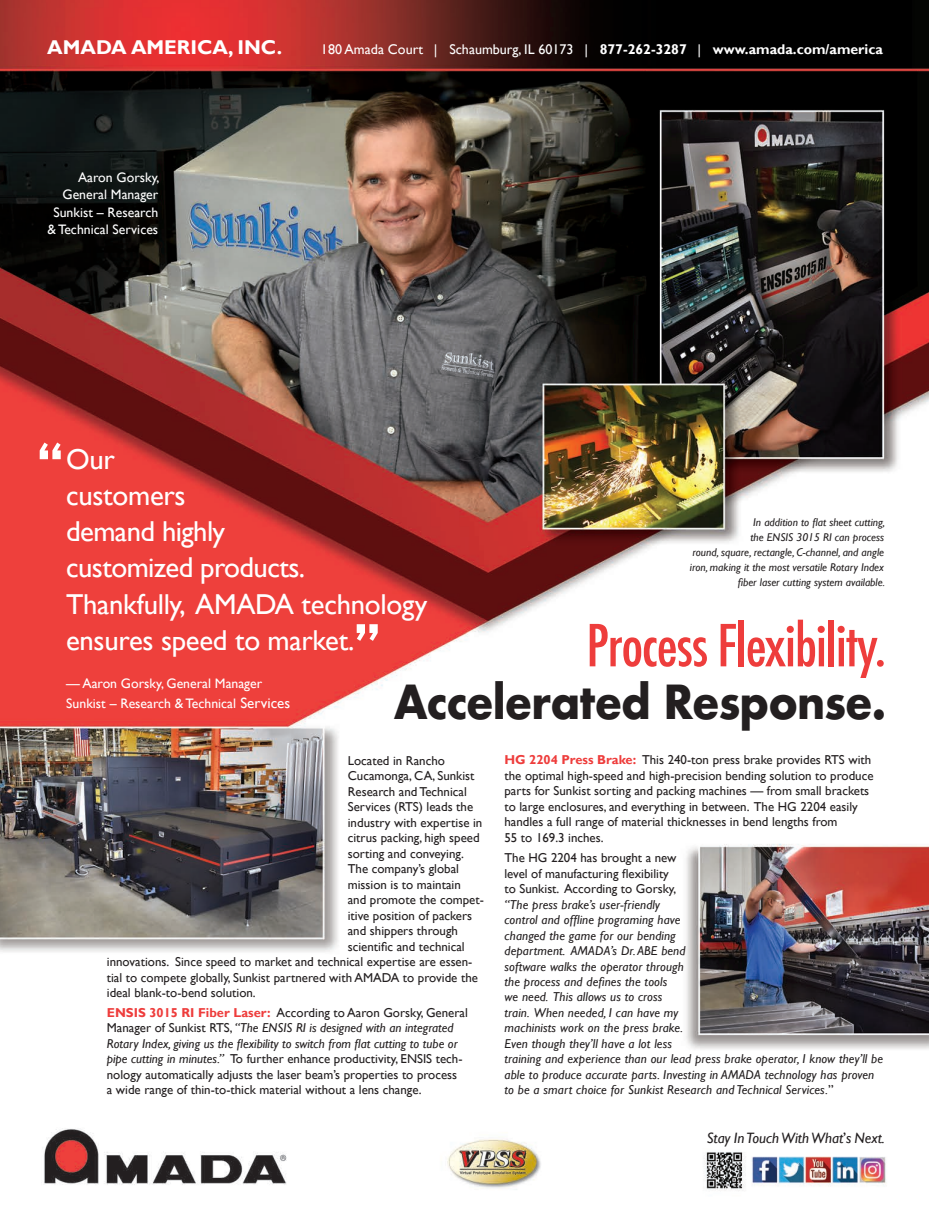
<style>
.page{position:relative;width:929px;height:1227px;background:#fff}
.page>*{position:absolute;margin:0;border:0;box-sizing:border-box;transform-origin:0 0}
.t1{font:500 condensed 56.25px "Futura";letter-spacing:-.02em;color:#ee3d3c}
.t2{font:700 45.62px "Futura";letter-spacing:-.02em;color:#231f20;scale:.93 1}
.t3{font:28.75px/36.2px "Gill Sans";letter-spacing:-.01em;color:#fff}
.t4{font:700 19.88px "Gill Sans";color:#fff}
.t5{font:italic 15px "Gill Sans";color:#231f20}
.t6{font:14.12px "Gill Sans";color:#fff}
.t7{font:13.75px/17.5px "Gill Sans";color:#fff;text-align:right}
.t8{font:12.88px/15.5px "Gill Sans";color:#231f20}
.t9{font:italic 12.88px/15.5px "Gill Sans";letter-spacing:.01em;color:#231f20}
.t10{font:italic 11.25px/15px "Gill Sans";color:#231f20;text-align:right}
.s1{font-weight:700}
.s2{font-family:"Stratum 2";font-weight:700;font-size:63.88px}
.s3{font-weight:700;color:#ee3d3c}
.s4{font-style:italic}
.s5{font-size:15px}
.s6{font-style:normal}
</style>
<div class="page">
<img style="left:0;top:0;width:928px;height:1190px">
<div style="left:706px;top:1132px;width:210px;height:21px;background:#fff"></div>
<img style="left:693px;top:1148px;width:203px;height:43px">
<h3 class="t4" style="left:47px;top:36px;width:236px">AMADA AMERICA, INC.</h3>
<p class="t6" style="left:321px;top:41px;width:563px">180 Amada Court | Schaumburg, IL 60173 | <span class="s1">877-262-3287</span> | <span class="s1">www.amada.com/america</span></p>
<p class="t7" style="left:47px;top:168px;width:114px">Aaron Gorsky,<br>General Manager<br>Sunkist – Research &amp; Technical Services</p>
<h3 class="t3" style="left:66px;top:441px;width:362px;text-indent:-30px"><span class="s2">“</span>Our<br>customers<br>demand highly<br>customized products.<br>Thankfully, AMADA technology ensures speed to market.<span class="s2">”</span></h3>
<p class="t10" style="left:689px;top:514px;width:197px">In addition to flat sheet cutting,<br>the ENSIS 3015 RI can process<br>round, square, rectangle, C-channel, and angle iron, making it the most versatile Rotary Index fiber laser cutting system available.</p>
<h1 class="t1" style="left:586px;top:609px;width:301px">Process Flexibility.</h1>
<h2 class="t2" style="left:393px;top:669px;width:530px">Accelerated Response.</h2>
<p class="t8" style="left:347px;top:752px;width:99px">Located in Rancho</p>
<p class="t8" style="left:347px;top:768px;width:128px">Cucamonga, CA, Sunkist</p>
<p class="t8" style="left:347px;top:783px;width:121px">Research and Technical</p>
<p class="t8" style="left:347px;top:799px;width:127px">Services (RTS) leads the</p>
<p class="t8" style="left:347px;top:814px;width:136px">industry with expertise in</p>
<p class="t8" style="left:347px;top:830px;width:133px">citrus packing, high speed</p>
<p class="t8" style="left:347px;top:845px;width:117px">sorting and conveying.</p>
<p class="t8" style="left:347px;top:861px;width:113px">The company’s global</p>
<p class="t8" style="left:347px;top:876px;width:114px">mission is to maintain</p>
<p class="t8" style="left:347px;top:892px;width:137px">and promote the compet-</p>
<p class="t8" style="left:347px;top:907px;width:126px">itive position of packers</p>
<p class="t8" style="left:347px;top:923px;width:112px">and shippers through</p>
<p class="t8" style="left:347px;top:938px;width:118px">scientific and technical</p>
<p class="t8" style="left:107px;top:954px;width:367px">innovations. Since speed to market and technical expertise are essen-</p>
<p class="t8" style="left:107px;top:969px;width:372px">tial to compete globally, Sunkist partnered with AMADA to provide the</p>
<p class="t8" style="left:107px;top:985px;width:150px">ideal blank-to-bend solution.</p>
<p class="t8" style="left:107px;top:1005px;width:362px"><span class="s3">ENSIS 3015 RI Fiber Laser:</span> According to Aaron Gorsky, General Manager of Sunkist RTS, <span class="s4">“The ENSIS RI is designed with an integrated Rotary Index, giving us the flexibility to switch from flat cutting to tube or pipe cutting in minutes.”</span> To further enhance productivity, ENSIS tech&shy;nology automatically adjusts the laser beam’s properties to process<br>a wide range of thin-to-thick material without a lens change.</p>
<p class="t7" style="left:66px;top:674px;width:225px;line-height:20px;text-align:left">— Aaron Gorsky, General Manager<br>Sunkist – Research &amp; Technical <span class="s5">Services</span></p>
<p class="t8" style="left:504px;top:752px;width:370px"><span class="s3">HG 2204 Press Brake:</span> This 240-ton press brake provides RTS with the optimal high-speed and high-precision bending solution to produce parts for Sunkist sorting and packing machines — from small brackets to large enclosures, and everything in between. The HG 2204 easily handles a full range of material thicknesses in bend lengths from<br>55 to 169.3 inches.</p>
<p class="t8" style="left:504px;top:850px;width:173px">The HG 2204 has brought a new level of manufacturing flexibility to Sunkist. According to Gorsky,</p>
<p class="t9" style="left:504px;top:896px;width:380px">“The press brake’s user-friendly<br>control and offline programing have<br>changed the game for our bending<br>department. AMADA’s Dr. ABE bend<br>software walks the operator through<br>the process and defines the tools<br>we need. This allows us to cross<br>train. When needed, I can have my<br>machinists work on the press brake.<br>Even though they’ll have a lot less<br>training and experience than our lead press brake operator, I know they’ll be able to produce accurate parts. Investing in AMADA technology has proven to be a smart choice for Sunkist Research and Technical Services.<span class="s6">”</span></p>
<p class="t5" style="left:706px;top:1129px;width:180px">Stay In Touch With What<span class="s6">’</span>s Next.</p>
</div>
